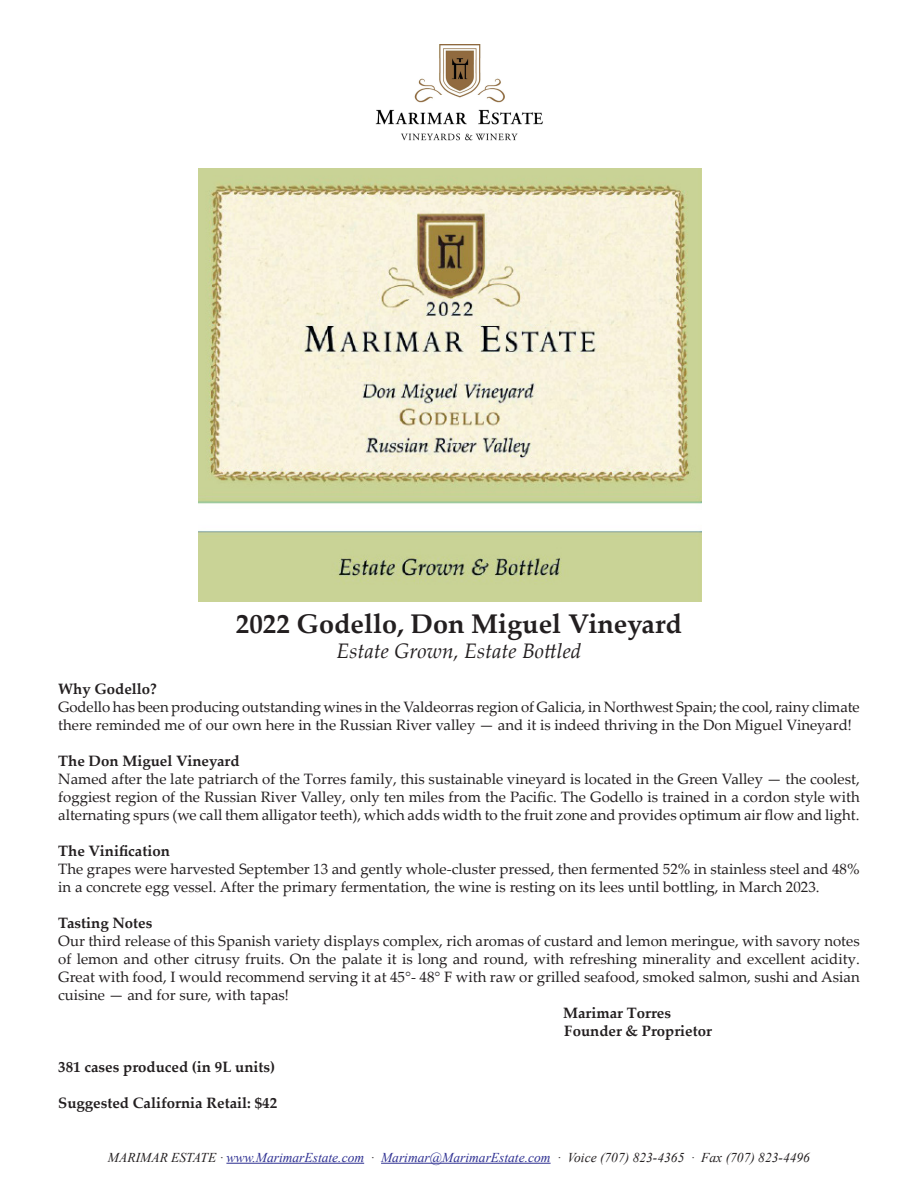
<style>
.page{position:relative;width:918px;height:1188px;background:#fff}
.page>*{position:absolute;margin:0;border:0;box-sizing:border-box;transform-origin:0 0}
.t1{font:700 27px "Palatino Linotype";color:#231f20}
.t2{font:italic 21px "Palatino Linotype";color:#231f20}
.t3{font:15px/18px "Palatino Linotype";color:#231f20}
.t4{font:700 15px/18px "Palatino Linotype";color:#231f20}
.t5{font:italic 13.5px "Times New Roman";color:#231f20}
.s1{color:#2e3092}
</style>
<div class="page">
<hr style="left:226px;top:1163px;width:138px;height:1px;background:#2e3092">
<hr style="left:381px;top:1163px;width:170px;height:1px;background:#2e3092">
<img style="left:375px;top:44px;width:168px;height:97px">
<img style="left:199px;top:168px;width:503px;height:433px">
<p class="t1" style="left:236px;top:604px;width:448px">2022 Godello, Don Miguel Vineyard</p>
<p class="t2" style="left:337px;top:636px;width:246px">Estate Grown, Estate Bottled</p>
<p class="t4" style="left:58px;top:679px;width:100px">Why Godello?</p>
<p class="t3" style="left:58px;top:697px;width:803px">Godello has been producing outstanding wines in the Valdeorras region of Galicia, in Northwest Spain; the cool, rainy climate there reminded me of our own here in the Russian River valley — and it is indeed thriving in the Don Miguel Vineyard!</p>
<p class="t4" style="left:58px;top:751px;width:183px">The Don Miguel Vineyard</p>
<p class="t3" style="left:58px;top:769px;width:803px;text-align:justify">Named after the late patriarch of the Torres family, this sustainable vineyard is located in the Green Valley — the coolest, foggiest region of the Russian River Valley, only ten miles from the Pacific. The Godello is trained in a cordon style with alternating spurs (we call them alligator teeth), which adds width to the fruit zone and provides optimum air flow and light.</p>
<p class="t4" style="left:58px;top:841px;width:113px">The Vinification</p>
<p class="t3" style="left:58px;top:859px;width:803px">The grapes were harvested September 13 and gently whole-cluster pressed, then fermented 52% in stainless steel and 48% in a concrete egg vessel. After the primary fermentation, the wine is resting on its lees until bottling, in March 2023.</p>
<p class="t4" style="left:58px;top:913px;width:96px">Tasting Notes</p>
<p class="t3" style="left:58px;top:931px;width:803px;text-align:justify">Our third release of this Spanish variety displays complex, rich aromas of custard and lemon meringue, with savory notes of lemon and other citrusy fruits. On the palate it is long and round, with refreshing minerality and excellent acidity.<br>Great with food, I would recommend serving it at 45°- 48° F with raw or grilled seafood, smoked salmon, sushi and Asian cuisine — and for sure, with tapas!</p>
<p class="t4" style="left:563px;top:1003px;width:150px">Marimar Torres<br>Founder &amp; Proprietor</p>
<p class="t4" style="left:58px;top:1057px;width:218px">381 cases produced (in 9L units)</p>
<p class="t4" style="left:58px;top:1093px;width:221px">Suggested California Retail: $42</p>
<p class="t5" style="left:108px;top:1148px;width:704px">MARIMAR ESTATE · <span class="s1">www.MarimarEstate.com</span> · <span class="s1">Marimar@MarimarEstate.com</span> · Voice (707) 823-4365 · Fax (707) 823-4496</p>
</div>
